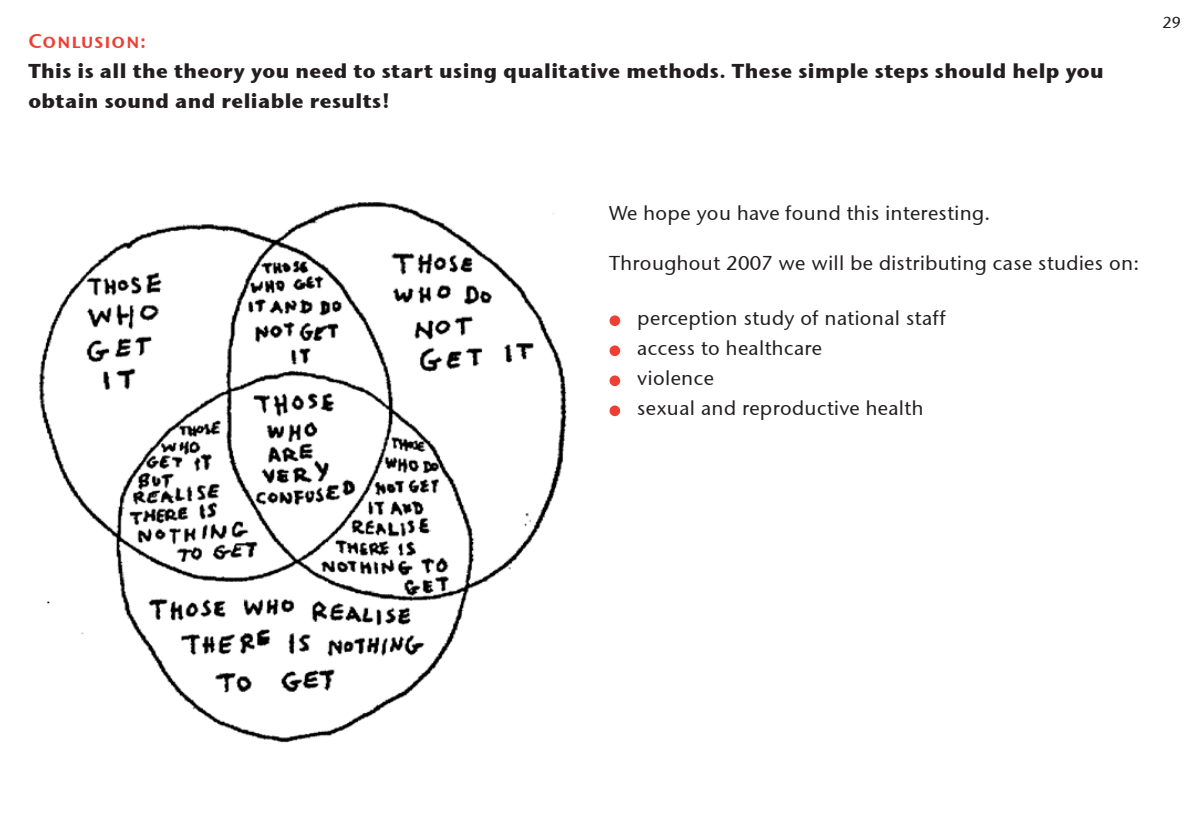
<style>
.page{position:relative;width:1191px;height:840px;background:#fff}
.page>*{position:absolute;margin:0;border:0;box-sizing:border-box;transform-origin:0 0}
.t1{font:20px/30px "Stone Sans ITCTT Medium";letter-spacing:.02em;color:#231f20}
.t2{font:20px/30px "Stone Sans ITCTT Bold";letter-spacing:.02em;color:#231f20}
.t3{font:20px "Stone Sans Sem SCITCTT Semi";letter-spacing:.02em;color:#ee3f34}
.t4{font:16px "Stone Sans ITCTT Medium";color:#231f20}
</style>
<div class="page">
<img style="left:39px;top:202px;width:528px;height:541px">
<div style="left:609px;top:315px;width:11px;height:11px;background:#ee3f34;border-radius:50%"></div>
<div style="left:609px;top:345px;width:11px;height:11px;background:#ee3f34;border-radius:50%"></div>
<div style="left:609px;top:375px;width:11px;height:11px;background:#ee3f34;border-radius:50%"></div>
<div style="left:609px;top:405px;width:11px;height:11px;background:#ee3f34;border-radius:50%"></div>
<p class="t3" style="left:28px;top:28px;width:119px">Conlusion:</p>
<p class="t2" style="left:28px;top:55px;width:1077px">This is all the theory you need to start using qualitative methods. These simple steps should help you obtain sound and reliable results!</p>
<p class="t4" style="left:1162px;top:13px;width:20px">29</p>
<p class="t1" style="left:609px;top:197px;width:383px">We hope you have found this interesting.</p>
<p class="t1" style="left:609px;top:247px;width:532px">Throughout 2007 we will be distributing case studies on:</p>
<p class="t1" style="left:637px;top:302px;width:310px">perception study of national staff access to healthcare<br>violence<br>sexual and reproductive health</p>
</div>
